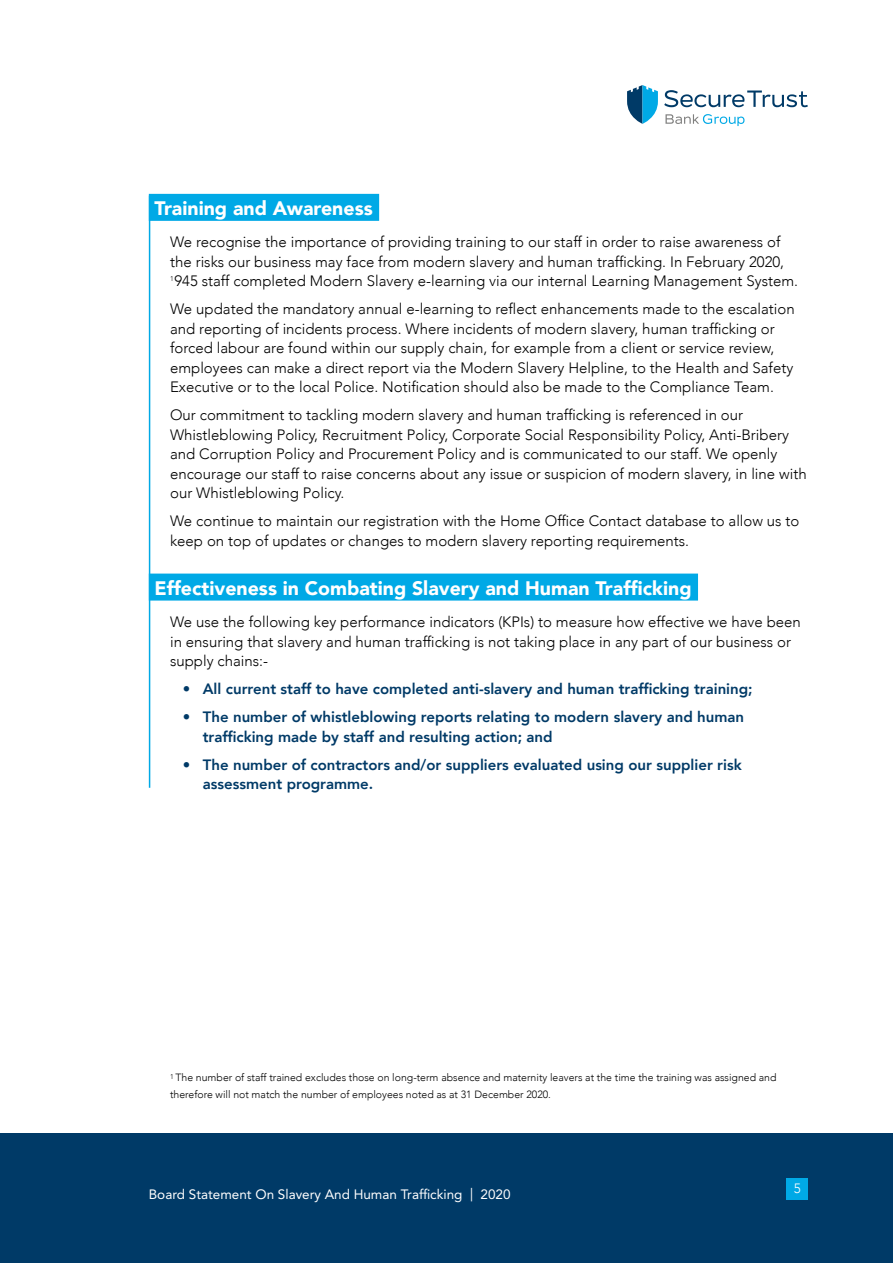
<style>
.page{position:relative;width:893px;height:1263px;background:#fff}
.page>*{position:absolute;margin:0;border:0;box-sizing:border-box;transform-origin:0 0}
.t1{font:900 19.5px "Avenir";color:#fff}
.t2{font:300 15px/19.5px "Avenir";color:#000}
.t3{font:800 15px/19.5px "Avenir";color:#003a67}
.t4{font:13.5px "Avenir LT Std";color:#fff}
.t5{font:300 13.5px "Avenir";color:#fff}
.t6{font:300 10.5px/16.5px "Avenir";color:#000}
</style>
<div class="page">
<div style="left:0;top:1133px;width:893px;height:130px;background:#003a67"></div>
<div style="left:787px;top:1178px;width:21px;height:21px;background:#00a9e6"></div>
<div style="left:149px;top:194px;width:230px;height:27px;background:#00a9e6"></div>
<div style="left:149px;top:574px;width:549px;height:27px;background:#00a9e6"></div>
<hr style="left:149px;top:196px;width:1px;height:592px;background:#00a9e6">
<svg style="left:664px;top:90px;width:144px;height:17px"></svg>
<svg style="left:627px;top:85px;width:31px;height:39px"></svg>
<svg style="left:665px;top:114px;width:79px;height:12px"></svg>
<h1 class="t1" style="left:155px;top:192px;width:220px">Training and Awareness</h1>
<p class="t2" style="left:170px;top:232px;width:630px">We recognise the importance of providing training to our staff in order to raise awareness of the risks our business may face from modern slavery and human trafficking. In February 2020,<br><sup>1</sup>945 staff completed Modern Slavery e-learning via our internal Learning Management System.</p>
<p class="t2" style="left:170px;top:299px;width:626px">We updated the mandatory annual e-learning to reflect enhancements made to the escalation and reporting of incidents process. Where incidents of modern slavery, human trafficking or forced labour are found within our supply chain, for example from a client or service review, employees can make a direct report via the Modern Slavery Helpline, to the Health and Safety Executive or to the local Police. Notification should also be made to the Compliance Team.</p>
<p class="t2" style="left:170px;top:405px;width:638px">Our commitment to tackling modern slavery and human trafficking is referenced in our Whistleblowing Policy, Recruitment Policy, Corporate Social Responsibility Policy, Anti-Bribery and Corruption Policy and Procurement Policy and is communicated to our staff. We openly encourage our staff to raise concerns about any issue or suspicion of modern slavery, in line with our Whistleblowing Policy.</p>
<p class="t2" style="left:170px;top:511px;width:631px">We continue to maintain our registration with the Home Office Contact database to allow us to keep on top of updates or changes to modern slavery reporting requirements.</p>
<h1 class="t1" style="left:155px;top:571px;width:539px">Effectiveness in Combating Slavery and Human Trafficking</h1>
<p class="t2" style="left:170px;top:612px;width:632px">We use the following key performance indicators (KPIs) to measure how effective we have been in ensuring that slavery and human trafficking is not taking place in any part of our business or supply chains:-</p>
<p class="t3" style="left:183px;top:679px;width:571px">• All current staff to have completed anti-slavery and human trafficking training;</p>
<p class="t3" style="left:203px;top:707px;width:543px;text-indent:-20px">• The number of whistleblowing reports relating to modern slavery and human trafficking made by staff and resulting action; and</p>
<p class="t3" style="left:203px;top:755px;width:540px;text-indent:-20px">• The number of contractors and/or suppliers evaluated using our supplier risk assessment programme.</p>
<p class="t6" style="left:170px;top:1069px;width:608px"><sup>1</sup> The number of staff trained excludes those on long-term absence and maternity leavers at the time the training was assigned and therefore will not match the number of employees noted as at 31 December 2020.</p>
<p class="t4" style="left:149px;top:1187px;width:363px">Board Statement On Slavery And Human Trafficking | 2020</p>
<p class="t5" style="left:794px;top:1180px;width:9px">5</p>
</div>
